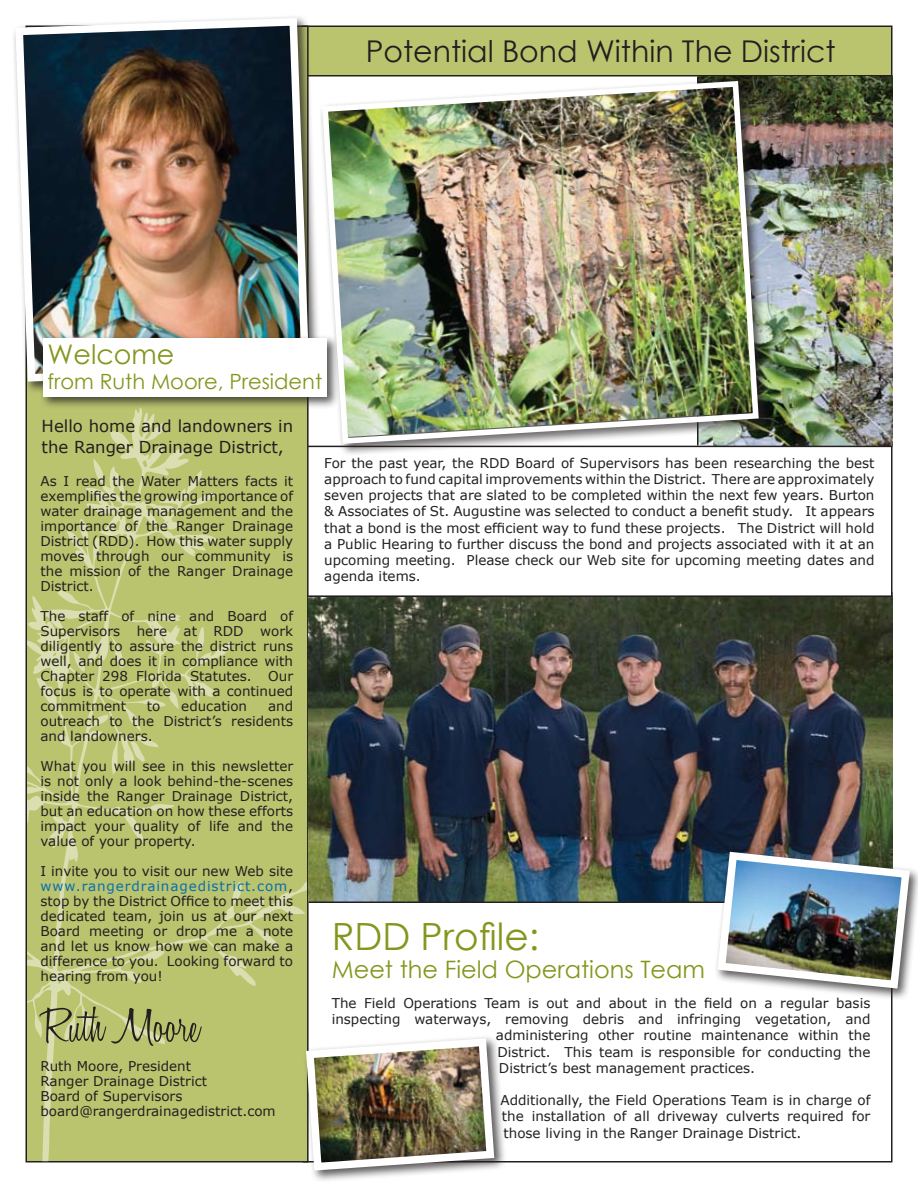
<style>
.page{position:relative;width:918px;height:1188px;background:#fff}
.page>*{position:absolute;margin:0;border:0;box-sizing:border-box;transform-origin:0 0}
.t1{font:300 51px "Honey Script";color:#231f20}
.t2{font:37.5px "Century Gothic";color:#84961c}
.t3{font:30px "Century Gothic";color:#231f20}
.t4{font:27px "Century Gothic";color:#84961c}
.t5{font:24px "Century Gothic";color:#84961c}
.t6{font:21px "Century Gothic";color:#84961c}
.t7{font:16.5px/21.6px "Verdana";color:#231f20}
.t8{font:13.5px/15px "Verdana";color:#231f20;text-align:justify}
.s1{color:#096dae}
</style>
<div class="page">
<div style="left:309px;top:27px;width:582px;height:48px;background:#bac46f"></div>
<img style="left:309px;top:597px;width:583px;height:305px">
<div style="left:302px;top:1035px;width:212px;height:153px;background:#231f20;opacity:.75"></div>
<img style="left:302px;top:1034px;width:196px;height:141px">
<svg style="left:27px;top:408px;width:280px;height:753px;fill:#bac46f"></svg>
<hr style="left:309px;top:902px;width:461px;height:1px;background:#231f20">
<div style="left:12px;top:14px;width:316px;height:387px;background:#231f20;opacity:.75"></div>
<img style="left:12px;top:14px;width:301px;height:371px">
<div style="left:39px;top:334px;width:307px;height:82px;background:#231f20;opacity:.75"></div>
<div style="left:43px;top:338px;width:284px;height:59px;background:#fff"></div>
<hr style="left:308px;top:75px;width:584px;height:1px;background:#231f20">
<hr style="left:308px;top:596px;width:584px;height:1px;background:#231f20">
<div style="left:714px;top:848px;width:204px;height:160px;background:#231f20;opacity:.75"></div>
<img style="left:713px;top:848px;width:201px;height:145px">
<img style="left:699px;top:76px;width:193px;height:370px">
<hr style="left:308px;top:446px;width:584px;height:1px;background:#231f20">
<hr style="left:697px;top:76px;width:2px;height:370px;background:#231f20">
<div style="left:318px;top:77px;width:459px;height:386px;background:#231f20;opacity:.75"></div>
<img style="left:319px;top:78px;width:443px;height:369px">
<h3 class="t3" style="left:366px;top:30px;width:471px">Potential Bond Within The District</h3>
<h3 class="t4" style="left:48px;top:335px;width:128px">Welcome</h3>
<h3 class="t6" style="left:48px;top:367px;width:276px">from Ruth Moore, President</h3>
<p class="t7" style="left:42px;top:414px;width:253px">Hello home and landowners in the Ranger Drainage District,</p>
<p class="t8" style="left:40px;top:474px;width:254px">As I read the Water Matters facts it exemplifies the growing importance of water drainage management and the importance of the Ranger Drainage District (RDD). How this water supply moves through our community is the mission of the Ranger Drainage District.</p>
<p class="t8" style="left:40px;top:609px;width:254px">The staff of nine and Board of Supervisors here at RDD work diligently to assure the district runs well, and does it in compliance with Chapter 298 Florida Statutes. Our focus is to operate with a continued commitment</p>
<p class="t8" style="left:40px;top:699px;width:254px;text-indent:228px">and outreach to the District’s residents and landowners.</p>
<p class="t8" style="left:40px;top:759px;width:254px">What you will see in this newsletter is not only a look behind-the-scenes inside the Ranger Drainage District, but an education on how these efforts impact your quality of life and the value of your property.</p>
<p class="t8" style="left:40px;top:864px;width:254px">I invite you to visit our new Web site <span class="s1">www.rangerdrainagedistrict.com</span>, stop by the District Office to meet this dedicated team, join us at our next Board meeting or drop me a note and let us know how we can make a difference to you. Looking forward to hearing from you!</p>
<h1 class="t1" style="left:40px;top:995px;width:161px">Ruth Moore</h1>
<p class="t8" style="left:40px;top:1059px;width:237px;text-align:left">Ruth Moore, President<br>Ranger Drainage District<br>Board of Supervisors board@rangerdrainagedistrict.com</p>
<p class="t8" style="left:147px;top:699px;width:15px">to</p>
<p class="t8" style="left:181px;top:699px;width:67px">education</p>
<p class="t8" style="left:324px;top:454px;width:552px;line-height:16.2px">For the past year, the RDD Board of Supervisors has been researching the best approach to fund capital improvements within the District. There are approximately seven projects that are slated to be completed within the next few years. Burton &amp; Associates of St. Augustine was selected to conduct a benefit study. It appears that a bond is the most efficient way to fund these projects. The District will hold a Public Hearing to further discuss the bond and projects associated with it at an upcoming meeting. Please check our Web site for upcoming meeting dates and agenda items.</p>
<h2 class="t2" style="left:332px;top:910px;width:209px">RDD Profile:</h2>
<h3 class="t5" style="left:332px;top:953px;width:375px">Meet the Field Operations Team</h3>
<p class="t8" style="left:332px;top:995px;width:540px">The Field Operations Team is out and about in the field on a regular basis</p>
<p class="t8" style="left:332px;top:1011px;width:540px">inspecting waterways, removing debris and infringing vegetation, and</p>
<p class="t8" style="left:496px;top:1028px;width:376px">administering other routine maintenance within the</p>
<p class="t8" style="left:497px;top:1044px;width:374px">District. This team is responsible for conducting the</p>
<p class="t8" style="left:499px;top:1060px;width:258px">District’s best management practices.</p>
<p class="t8" style="left:500px;top:1092px;width:371px;line-height:16.2px">Additionally, the Field Operations Team is in charge of the installation of all driveway culverts required for those living in the Ranger Drainage District.</p>
</div>
